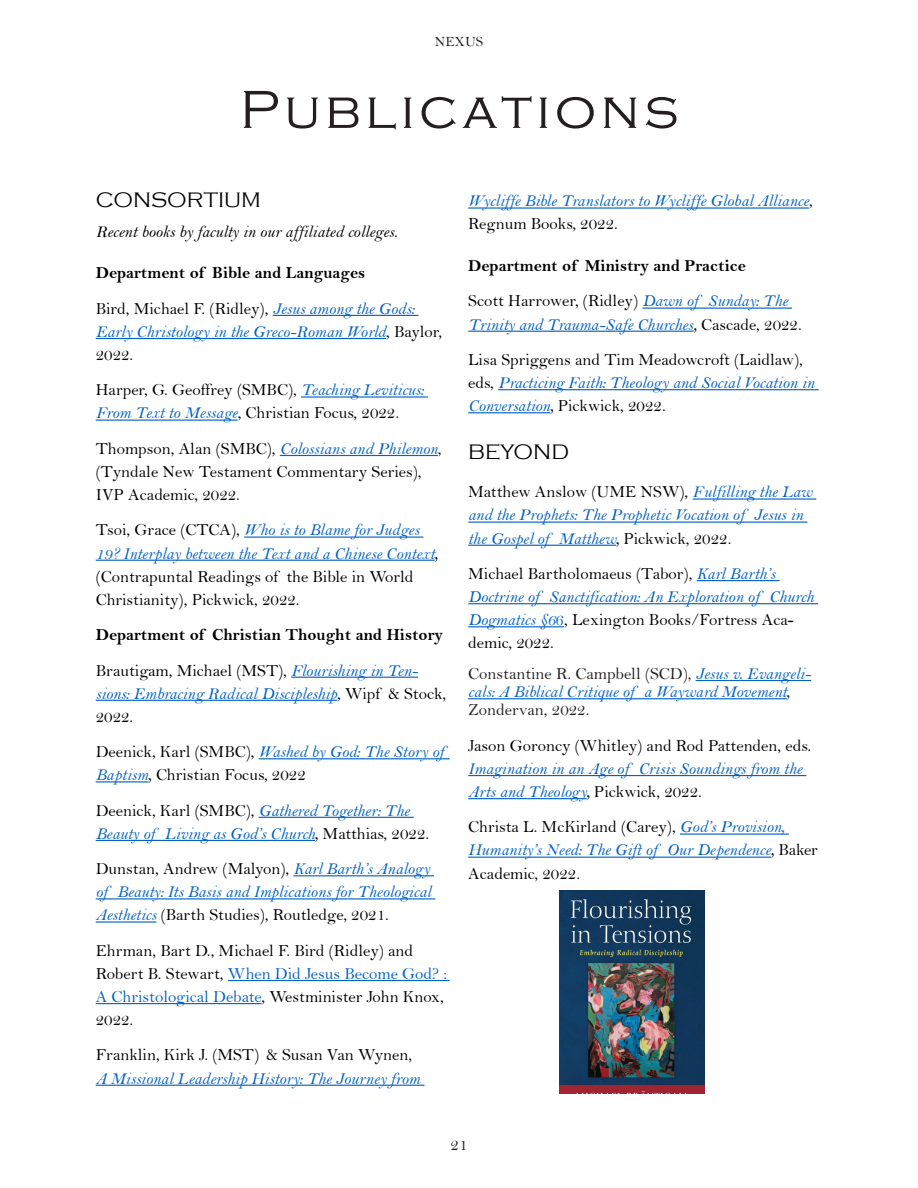
<style>
.page{position:relative;width:918px;height:1188px;background:#fff}
.page>*{position:absolute;margin:0;border:0;box-sizing:border-box;transform-origin:0 0}
.t1{font:300 55.5px "Copperplate Gothic";letter-spacing:.08em;color:#231f20}
.Body_Text__-_Justifi{font:300 21.6px "Copperplate Gothic";color:#000}
.Body_Text__-_Justifi-2{font:16.95px/23.1px "Bell MT Italic";color:#0563c1}
.Body_Text__-_Justifi-3{font:16.95px/23.1px "Bell";color:#000}
.Body_Text__-_Justifi-4{font:16.95px "Bell MT Bold";color:#000}
.Body_Text__-_Justifi-5{font:16.95px "Bell MT Italic";color:#000}
.t2{font:16.95px "Bell";color:#231f20}
.t3{font:14.1px "Bell";color:#231f20}
.s1{font-family:"Bell"}
.s2{font-family:"Bell";color:#000}
.s3{font-family:"Bell MT Italic";color:#0563c1}
.s4{font-family:"Bell MT Italic"}
.s5{color:#000}
.s6{color:#0563c1}
.s7{font-family:"Bell";color:#231f20}
.s8{color:#231f20}
</style>
<div class="page">
<hr style="left:273px;top:315px;width:145px;height:1px;background:#0563c1">
<hr style="left:96px;top:338px;width:290px;height:1px;background:#0563c1">
<hr style="left:301px;top:396px;width:127px;height:2px;background:#0563c1">
<hr style="left:96px;top:420px;width:142px;height:1px;background:#0563c1">
<hr style="left:280px;top:455px;width:158px;height:1px;background:#0563c1">
<hr style="left:244px;top:537px;width:179px;height:1px;background:#0563c1">
<hr style="left:96px;top:560px;width:339px;height:1px;background:#0563c1">
<hr style="left:291px;top:677px;width:127px;height:1px;background:#0563c1">
<hr style="left:96px;top:700px;width:241px;height:1px;background:#0563c1">
<hr style="left:259px;top:758px;width:191px;height:1px;background:#0563c1">
<hr style="left:96px;top:781px;width:53px;height:1px;background:#0563c1">
<hr style="left:259px;top:817px;width:155px;height:1px;background:#0563c1">
<hr style="left:96px;top:840px;width:219px;height:1px;background:#0563c1">
<hr style="left:293px;top:875px;width:141px;height:1px;background:#0563c1">
<hr style="left:96px;top:898px;width:339px;height:2px;background:#0563c1">
<hr style="left:96px;top:921px;width:60px;height:2px;background:#0563c1">
<hr style="left:228px;top:980px;width:222px;height:1px;background:#0563c1">
<hr style="left:96px;top:1003px;width:166px;height:1px;background:#0563c1">
<hr style="left:96px;top:1085px;width:329px;height:1px;background:#0563c1">
<hr style="left:468px;top:207px;width:341px;height:2px;background:#0563c1">
<hr style="left:642px;top:308px;width:150px;height:1px;background:#0563c1">
<hr style="left:468px;top:331px;width:226px;height:1px;background:#0563c1">
<hr style="left:498px;top:389px;width:321px;height:1px;background:#0563c1">
<hr style="left:468px;top:412px;width:82px;height:1px;background:#0563c1">
<hr style="left:693px;top:498px;width:123px;height:2px;background:#0563c1">
<hr style="left:468px;top:522px;width:339px;height:1px;background:#0563c1">
<hr style="left:468px;top:545px;width:148px;height:1px;background:#0563c1">
<hr style="left:697px;top:580px;width:83px;height:1px;background:#0563c1">
<hr style="left:468px;top:603px;width:350px;height:1px;background:#0563c1">
<hr style="left:468px;top:626px;width:96px;height:1px;background:#0563c1">
<hr style="left:696px;top:680px;width:115px;height:1px;background:#0563c1">
<hr style="left:468px;top:698px;width:319px;height:1px;background:#0563c1">
<hr style="left:468px;top:775px;width:338px;height:1px;background:#0563c1">
<hr style="left:468px;top:798px;width:119px;height:1px;background:#0563c1">
<hr style="left:680px;top:834px;width:109px;height:1px;background:#0563c1">
<hr style="left:468px;top:857px;width:303px;height:1px;background:#0563c1">
<img style="left:560px;top:890px;width:145px;height:203px">
<p class="t3" style="left:435px;top:34px;width:50px">NEXUS</p>
<p class="t1" style="left:240px;top:79px;width:440px">Publications</p>
<p class="Body_Text__-_Justifi" style="left:96px;top:189px;width:167px">CONSORTIUM</p>
<p class="Body_Text__-_Justifi-5" style="left:96px;top:221px;width:304px">Recent books by faculty in our affiliated colleges<span class="s1">.</span></p>
<p class="Body_Text__-_Justifi-4" style="left:96px;top:263px;width:271px">Department of Bible and Languages</p>
<p class="Body_Text__-_Justifi-2" style="left:96px;top:297px;width:348px"><span class="s2">Bird, Michael F. (Ridley),</span> Jesus among the Gods:<br>Early Christology in the Greco-Roman World<span class="s2">, Baylor,<br>2022.</span></p>
<p class="Body_Text__-_Justifi-3" style="left:96px;top:378px;width:330px">Harper, G. Geoffrey (SMBC), <span class="s3">Teaching Leviticus:<br>From Text to Message</span>, Christian Focus, 2022.</p>
<p class="Body_Text__-_Justifi-3" style="left:96px;top:437px;width:347px">Thompson, Alan (SMBC), <span class="s3">Colossians and Philemon</span>, (Tyndale New Testament Commentary Series),<br>IVP Academic, 2022.</p>
<p class="Body_Text__-_Justifi-3" style="left:96px;top:518px;width:344px">Tsoi, Grace (CTCA), <span class="s3">Who is to Blame for Judges 19? Interplay between the Text and a Chinese Context</span><span class="s4">, </span>(Contrapuntal Readings of the Bible in World Christianity), Pickwick, 2022.</p>
<p class="Body_Text__-_Justifi-4" style="left:96px;top:625px;width:349px">Department of Christian Thought and History</p>
<p class="Body_Text__-_Justifi-2" style="left:96px;top:659px;width:352px"><span class="s2">Brautigam, Michael (MST),</span> Flourishing in Ten&shy;sions: Embracing Radical Discipleship<span class="s2">, Wipf &amp; Stock,<br>2022.</span></p>
<p class="Body_Text__-_Justifi-3" style="left:96px;top:740px;width:350px">Deenick, Karl (SMBC), <span class="s3">Washed by God: The Story of<br>Baptism</span><span class="s4">,</span> Christian Focus, 2022</p>
<p class="Body_Text__-_Justifi-2" style="left:96px;top:799px;width:335px"><span class="s2">Deenick, Karl (SMBC),</span> Gathered Together: The<br>Beauty of Living as God’s Church<span class="s5">,</span> <span class="s2">Matthias, 2022.</span></p>
<p class="Body_Text__-_Justifi-2" style="left:96px;top:857px;width:337px;text-align:justify"><span class="s2">Dunstan, Andrew (Malyon),</span> Karl Barth’s Analogy of Beauty: Its Basis and Implications for Theological Aesthetics <span class="s2">(Barth Studies), Routledge, 2021.</span></p>
<p class="Body_Text__-_Justifi-3" style="left:96px;top:939px;width:353px">Ehrman, Bart D., Michael F. Bird (Ridley) and Robert B. Stewart, <span class="s6">When Did Jesus Become God? :<br>A Christological Debate</span>, Westminister John Knox, 2022.</p>
<p class="Body_Text__-_Justifi-2" style="left:96px;top:1043px;width:326px"><span class="s2">Franklin, Kirk J. (MST) &amp; Susan Van Wynen,<br></span>A Missional Leadership History: The Journey from</p>
<p class="Body_Text__-_Justifi-2" style="left:468px;top:189px;width:346px">Wycliffe Bible Translators to Wycliffe Global Alliance<span class="s2">,<br>Regnum Books, 2022.</span></p>
<p class="Body_Text__-_Justifi-4" style="left:468px;top:256px;width:279px">Department of Ministry and Practice</p>
<p class="Body_Text__-_Justifi-2" style="left:468px;top:289px;width:335px"><span class="s2">Scott Harrower, (Ridley)</span> Dawn of Sunday: The<br>Trinity and Trauma-Safe Churches<span class="s5">,</span> <span class="s2">Cascade, 2022.</span></p>
<p class="Body_Text__-_Justifi-3" style="left:468px;top:348px;width:348px">Lisa Spriggens and Tim Meadowcroft (Laidlaw), eds, <span class="s3">Practicing Faith: Theology and Social Vocation in<br>Conversation</span><span class="s4">,</span> Pickwick, 2022.</p>
<p class="Body_Text__-_Justifi" style="left:468px;top:440px;width:102px">BEYOND</p>
<p class="Body_Text__-_Justifi-2" style="left:468px;top:480px;width:345px"><span class="s2">Matthew Anslow (UME NSW),</span> Fulfilling the Law and the Prophets: The Prophetic Vocation of Jesus in the Gospel of Matthew<span class="s5">,</span> <span class="s2">Pickwick, 2022.</span></p>
<p class="Body_Text__-_Justifi-2" style="left:468px;top:562px;width:347px"><span class="s2">Michael Bartholomaeus (Tabor),</span> Karl Barth’s Doctrine of Sanctification: An Exploration of Church Dogmatics §6<span class="s1">6</span><span class="s2">, Lexington Books/Fortress Aca&shy;demic, 2022.</span></p>
<p class="Body_Text__-_Justifi-2" style="left:468px;top:664px;width:345px;line-height:18.3px"><span class="s7">Constantine R. Campbell (SCD),</span> Jesus v. Evangeli&shy;cals: A Biblical Critique of a Wayward Movement<span class="s8">,<br></span><span class="s7">Zondervan, 2022.</span></p>
<p class="Body_Text__-_Justifi-2" style="left:468px;top:734px;width:344px"><span class="s2">Jason Goroncy (Whitley) and Rod Pattenden, eds.<br></span>Imagination in an Age of Crisis Soundings from the<br>Arts and Theology<span class="s5">,</span> <span class="s2">Pickwick, 2022.</span></p>
<p class="Body_Text__-_Justifi-2" style="left:468px;top:815px;width:351px"><span class="s2">Christa L. McKirland (Carey),</span> God’s Provision,<br>Humanity’s Need: The Gift of Our Dependence<span class="s5">,</span> <span class="s2">Baker<br>Academic, 2022.</span></p>
<p class="t2" style="left:451px;top:1135px;width:18px">21</p>
</div>
